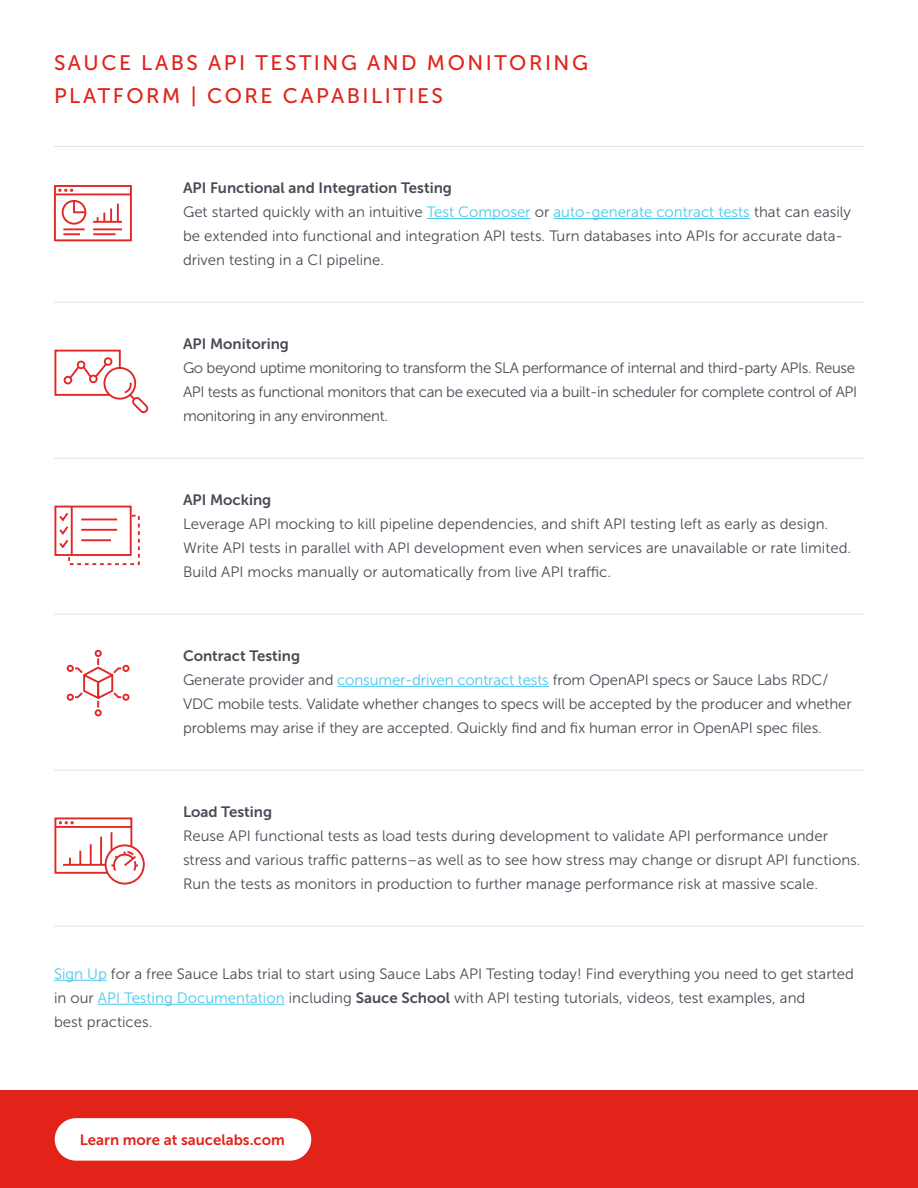
<style>
.page{position:relative;width:918px;height:1188px;background:#fff}
.page>*{position:absolute;margin:0;border:0;box-sizing:border-box;transform-origin:0 0}
.t1{font:21px/33px "Museo Sans 500";letter-spacing:.12em;color:#e2231a}
.body{font:15px/24px "Museo Sans 300";color:#474c55}
.body-2{font:15px/24px "Museo Sans 300";letter-spacing:-.025em;color:#474c55}
.t2{font:15px "Museo Sans 700";color:#474c55}
.t3{font:15px "Museo Sans 700";color:#e2231a}
.s1{color:#49c7ed}
.s2{font-family:"Museo Sans 700"}
</style>
<div class="page">
<hr style="left:54px;top:146px;width:810px;height:1px;background:#e2e3e2">
<hr style="left:54px;top:302px;width:810px;height:1px;background:#e2e3e2">
<hr style="left:54px;top:458px;width:810px;height:1px;background:#e2e3e2">
<hr style="left:54px;top:614px;width:810px;height:1px;background:#e2e3e2">
<hr style="left:54px;top:770px;width:810px;height:1px;background:#e2e3e2">
<hr style="left:54px;top:926px;width:810px;height:1px;background:#e2e3e2">
<svg style="left:59px;top:511px;width:81px;height:55px"></svg>
<div style="left:54px;top:506px;width:78px;height:50px;border:2px solid #e12726"></div>
<hr style="left:81px;top:519px;width:36px;height:1px;background:#e12726">
<hr style="left:81px;top:529px;width:36px;height:2px;background:#e12726">
<hr style="left:81px;top:539px;width:30px;height:2px;background:#e12726">
<hr style="left:71px;top:507px;width:2px;height:48px;background:#e12726">
<svg style="left:54px;top:349px;width:95px;height:65px"></svg>
<hr style="left:337px;top:686px;width:212px;height:1px;background:#49c7ed">
<div style="left:67px;top:665px;width:7px;height:7px;border:2px solid #e12726;border-radius:50%"></div>
<div style="left:67px;top:694px;width:7px;height:7px;border:2px solid #e12726;border-radius:50%"></div>
<div style="left:122px;top:665px;width:8px;height:7px;border:2px solid #e12726;border-radius:50%"></div>
<div style="left:122px;top:694px;width:8px;height:7px;border:2px solid #e12726;border-radius:50%"></div>
<div style="left:95px;top:650px;width:7px;height:7px;border:2px solid #e12726;border-radius:50%"></div>
<div style="left:95px;top:709px;width:7px;height:7px;border:2px solid #e12726;border-radius:50%"></div>
<svg style="left:73px;top:658px;width:50px;height:50px"></svg>
<hr style="left:427px;top:218px;width:104px;height:1px;background:#49c7ed">
<hr style="left:553px;top:218px;width:197px;height:1px;background:#49c7ed">
<svg style="left:54px;top:185px;width:78px;height:56px"></svg>
<div style="left:105px;top:844px;width:40px;height:41px;border:2px solid #e12726;border-radius:50%"></div>
<svg style="left:54px;top:817px;width:84px;height:58px"></svg>
<hr style="left:63px;top:864px;width:43px;height:2px;background:#e12726">
<hr style="left:54px;top:980px;width:53px;height:1px;background:#49c7ed">
<hr style="left:98px;top:1004px;width:187px;height:1px;background:#49c7ed">
<div style="left:0;top:1091px;width:918px;height:97px;background:#e2231a"></div>
<div style="left:55px;top:1118px;width:256px;height:43px;background:#fff;border-radius:21px"></div>
<h2 class="t1" style="left:54px;top:46px;width:536px">SAUCE LABS API TESTING AND MONITORING<br>PLATFORM | CORE CAPABILITIES</h2>
<h4 class="t2" style="left:183px;top:180px;width:270px">API Functional and Integration Testing</h4>
<p class="body" style="left:183px;top:200px;width:670px">Get started quickly with an intuitive <span class="s1">Test Composer</span> or <span class="s1">auto-generate contract tests</span> that can easily be extended into functional and integration API tests. Turn databases into APIs for accurate data&shy;driven testing in a CI pipeline.</p>
<h4 class="t2" style="left:183px;top:335px;width:107px">API Monitoring</h4>
<p class="body-2" style="left:183px;top:356px;width:676px">Go beyond uptime monitoring to transform the SLA performance of internal and third-party APIs. Reuse<br>API tests as functional monitors that can be executed via a built-in scheduler for complete control of API monitoring in any environment.</p>
<h4 class="t2" style="left:183px;top:491px;width:90px">API Mocking</h4>
<p class="body" style="left:183px;top:512px;width:670px">Leverage API mocking to kill pipeline dependencies, and shift API testing left as early as design.<br>Write API tests in parallel with API development even when services are unavailable or rate limited.<br>Build API mocks manually or automatically from live API traffic.</p>
<h4 class="t2" style="left:183px;top:647px;width:119px">Contract Testing</h4>
<p class="body" style="left:183px;top:668px;width:670px">Generate provider and <span class="s1">consumer-driven contract tests</span> from OpenAPI specs or Sauce Labs RDC/<br>VDC mobile tests. Validate whether changes to specs will be accepted by the producer and whether problems may arise if they are accepted. Quickly find and fix human error in OpenAPI spec files.</p>
<h4 class="t2" style="left:183px;top:803px;width:91px">Load Testing</h4>
<p class="body" style="left:183px;top:824px;width:679px">Reuse API functional tests as load tests during development to validate API performance under stress and various traffic patterns–as well as to see how stress may change or disrupt API functions.<br>Run the tests as monitors in production to further manage performance risk at massive scale.</p>
<p class="body" style="left:54px;top:962px;width:801px"><span class="s1">Sign Up</span> for a free Sauce Labs trial to start using Sauce Labs API Testing today! Find everything you need to get started in our <span class="s1">API Testing Documentation</span> including <span class="s2">Sauce School</span> with API testing tutorials, videos, test examples, and<br>best practices.</p>
<h4 class="t3" style="left:80px;top:1131px;width:207px">Learn more at saucelabs.com</h4>
</div>
